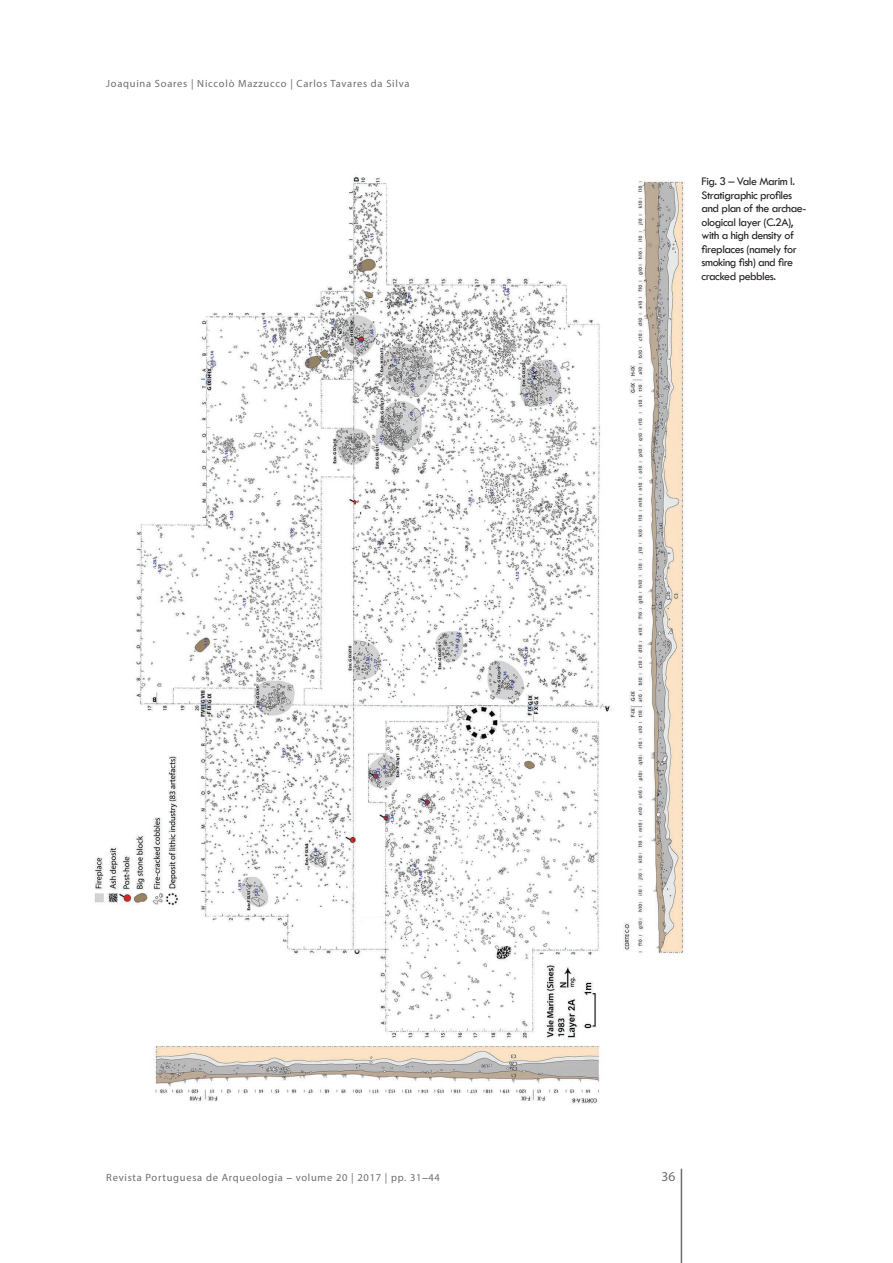
<style>
.page{position:relative;width:893px;height:1263px;background:#fff}
.page>*{position:absolute;margin:0;border:0;box-sizing:border-box;transform-origin:0 0}
.t1{font:13.5px "Myriad Pro";color:#6c6d70}
.t2{font:12px/13.5px "Tw Cen";letter-spacing:-.04em;color:#231f20}
.t3{font:10.5px "Myriad Pro";letter-spacing:.07em;color:#6c6d70}
.s1{font-family:"Tw Cen"}
</style>
<div class="page">
<hr style="left:681px;top:1169px;width:1px;height:94px;background:#6c6d70">
<img style="left:94px;top:177px;width:591px;height:927px">
<p class="t3" style="left:106px;top:77px;width:305px">Joaquina Soares | Niccolò Mazzucco | Carlos Tavares da Silva</p>
<p class="t2" style="left:702px;top:175px;width:106px">Fig. 3 – Vale Marim I.<br>Stratigraphic profiles and plan of the archae&shy;ological layer (C.2A), with a high density of fireplaces (namely for smoking fish) and fire cracked pebbles.</p>
<p class="t3" style="left:106px;top:1171px;width:335px">Revista Portuguesa de Arqueologia <span class="s1">–</span> volume 20 | 2017 | pp. 31<span class="s1">–</span>44</p>
<p class="t1" style="left:662px;top:1168px;width:15px">36</p>
</div>
